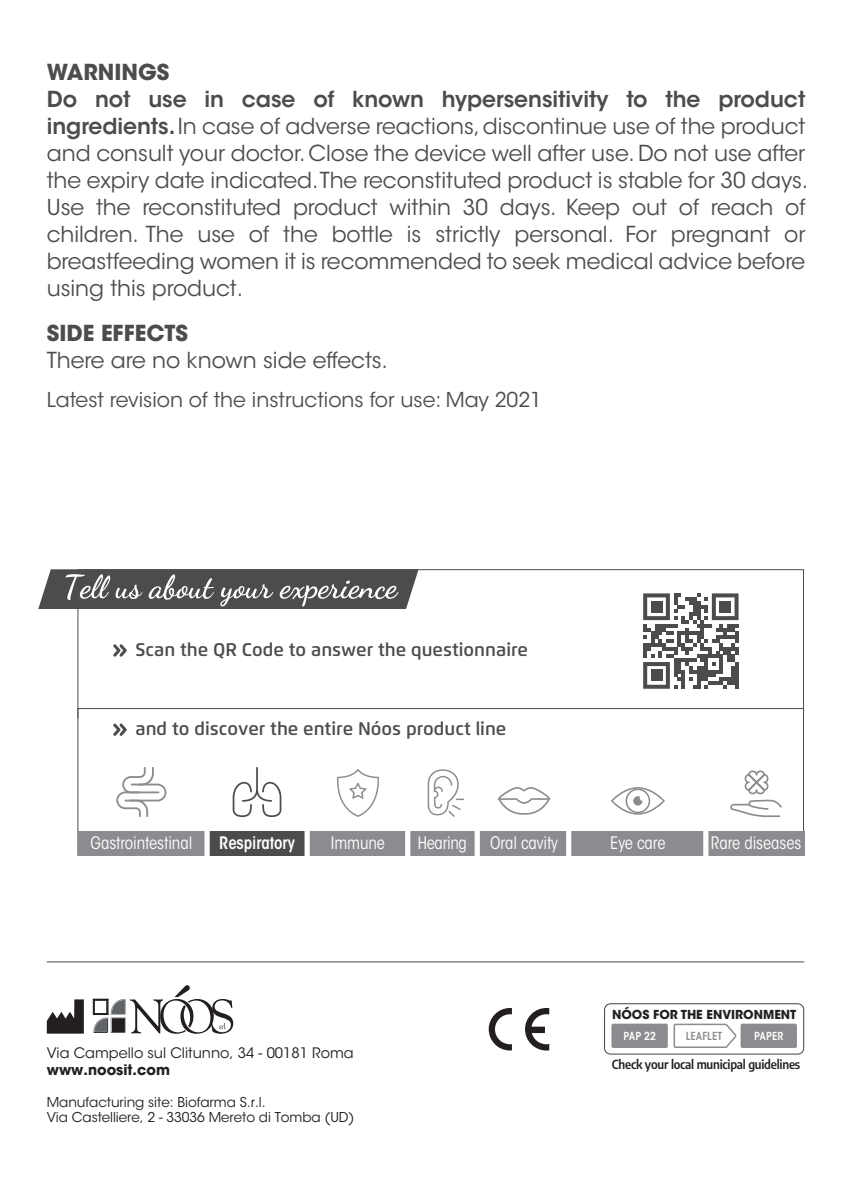
<style>
.page{position:relative;width:851px;height:1191px;background:#fff}
.page>*{position:absolute;margin:0;border:0;box-sizing:border-box;transform-origin:0 0}
.t1{font:21.9px/27px "ITC Avant Garde Std";color:#4b4c4d}
.t2{font:700 21.9px "ITC Avant Garde Std";color:#4b4c4d}
.t3{font:20.4px "ITC Avant Garde Std";color:#4b4c4d}
.t4{font:600 18.3px "Flexo";color:#4b4c4d}
.t5{font:condensed 17.1px "ITC Avant Garde Std";letter-spacing:-.005em;color:#fff}
.t6{font:600 condensed 17.1px "ITC Avant Garde Std";letter-spacing:-.005em;color:#fff}
.t7{font:14.4px "ITC Avant Garde Std";color:#231f20}
.t8{font:700 14.4px "ITC Avant Garde Std";color:#231f20}
.t9{font:13.5px/15.6px "ITC Avant Garde Std";letter-spacing:-.005em;color:#231f20}
.t10{font:600 semi-condensed 12.3px "Encode Sans";letter-spacing:-.02em;color:#231f20}
.t11{font:700 12.3px "ITC Avant Garde Std";color:#231f20}
.t12{font:600 condensed 11.1px "ITC Avant Garde Std";letter-spacing:.01em;color:#fff}
.t13{font:600 condensed 11.1px "ITC Avant Garde Std";letter-spacing:.01em;color:#8a8c8f}
.s1{font-weight:600}
</style>
<div class="page">
<svg style="left:92px;top:985px;width:141px;height:48px"></svg>
<svg style="left:47px;top:999px;width:37px;height:34px"></svg>
<svg style="left:488px;top:1008px;width:24px;height:42px"></svg>
<svg style="left:525px;top:1008px;width:24px;height:42px"></svg>
<svg style="left:604px;top:1003px;width:200px;height:51px"></svg>
<hr style="left:47px;top:961px;width:757px;height:1px;background:#4b4c4d">
<svg style="left:611px;top:787px;width:53px;height:27px"></svg>
<svg style="left:498px;top:787px;width:52px;height:27px"></svg>
<svg style="left:116px;top:767px;width:50px;height:50px"></svg>
<svg style="left:337px;top:769px;width:42px;height:48px"></svg>
<svg style="left:730px;top:770px;width:51px;height:47px"></svg>
<svg style="left:233px;top:767px;width:48px;height:50px"></svg>
<svg style="left:427px;top:769px;width:37px;height:48px"></svg>
<div style="left:78px;top:831px;width:726px;height:25px;background:#8a8c8f"></div>
<div style="left:206px;top:831px;width:101px;height:25px;background:#4b4c4d"></div>
<div style="left:204px;top:815px;width:6px;height:61px;background:#fff"></div>
<div style="left:304px;top:818px;width:6px;height:61px;background:#fff"></div>
<div style="left:405px;top:818px;width:5px;height:61px;background:#fff"></div>
<div style="left:474px;top:818px;width:6px;height:61px;background:#fff"></div>
<div style="left:566px;top:818px;width:5px;height:61px;background:#fff"></div>
<div style="left:703px;top:818px;width:5px;height:61px;background:#fff"></div>
<svg style="left:113px;top:723px;width:14px;height:13px"></svg>
<svg style="left:113px;top:644px;width:14px;height:12px"></svg>
<svg style="left:38px;top:569px;width:380px;height:40px;background:#656667"></svg>
<svg style="left:643px;top:593px;width:95px;height:96px"></svg>
<div style="left:650px;top:601px;width:12px;height:11px;background:#4b4c4d"></div>
<div style="left:719px;top:601px;width:11px;height:11px;background:#4b4c4d"></div>
<div style="left:650px;top:669px;width:12px;height:12px;background:#4b4c4d"></div>
<p class="t2" style="left:47px;top:58px;width:124px">WARNINGS</p>
<p class="t1" style="left:47px;top:86px;width:762px"><span class="s1">Do not use in case of known hypersensitivity to the product ingredients.</span> In case of adverse reactions, discontinue use of the product and consult your doctor. Close the device well after use. Do not use after the expiry date indicated.The reconstituted product is stable for 30 days.<br>Use the reconstituted product within 30 days. Keep out of reach of children. The use of the bottle is strictly personal. For pregnant or breastfeeding women it is recommended to seek medical advice before using this product.</p>
<p class="t2" style="left:47px;top:319px;width:143px">SIDE EFFECTS</p>
<p class="t1" style="left:47px;top:347px;width:342px">There are no known side effects.</p>
<p class="t3" style="left:47px;top:387px;width:496px">Latest revision of the instructions for use: May 2021</p>
<p class="t4" style="left:135px;top:639px;width:394px">Scan the QR Code to answer the questionnaire</p>
<p class="t4" style="left:135px;top:718px;width:372px">and to discover the entire Nóos product line</p>
<p class="t5" style="left:91px;top:833px;width:103px">Gastrointestinal</p>
<p class="t6" style="left:219px;top:832px;width:77px">Respiratory</p>
<p class="t5" style="left:331px;top:833px;width:56px">Immune</p>
<p class="t5" style="left:418px;top:833px;width:51px">Hearing</p>
<p class="t5" style="left:490px;top:833px;width:69px">Oral cavity</p>
<p class="t5" style="left:610px;top:833px;width:57px">Eye care</p>
<p class="t5" style="left:710px;top:833px;width:92px">Rare diseases</p>
<p class="t11" style="left:612px;top:1006px;width:186px">NÓOS FOR THE ENVIRONMENT</p>
<p class="t12" style="left:623px;top:1028px;width:34px">PAP 22</p>
<p class="t13" style="left:685px;top:1028px;width:38px">LEAFLET</p>
<p class="t12" style="left:754px;top:1028px;width:31px">PAPER</p>
<p class="t7" style="left:47px;top:1044px;width:308px">Via Campello sul Clitunno, 34 - 00181 Roma</p>
<p class="t8" style="left:47px;top:1060px;width:125px">www.noosit.com</p>
<p class="t10" style="left:611px;top:1055px;width:190px">Check your local municipal guidelines</p>
<p class="t9" style="left:47px;top:1094px;width:309px">Manufacturing site: Biofarma S.r.l.<br>Via Castelliere, 2 - 33036 Mereto di Tomba (UD)</p>
</div>
